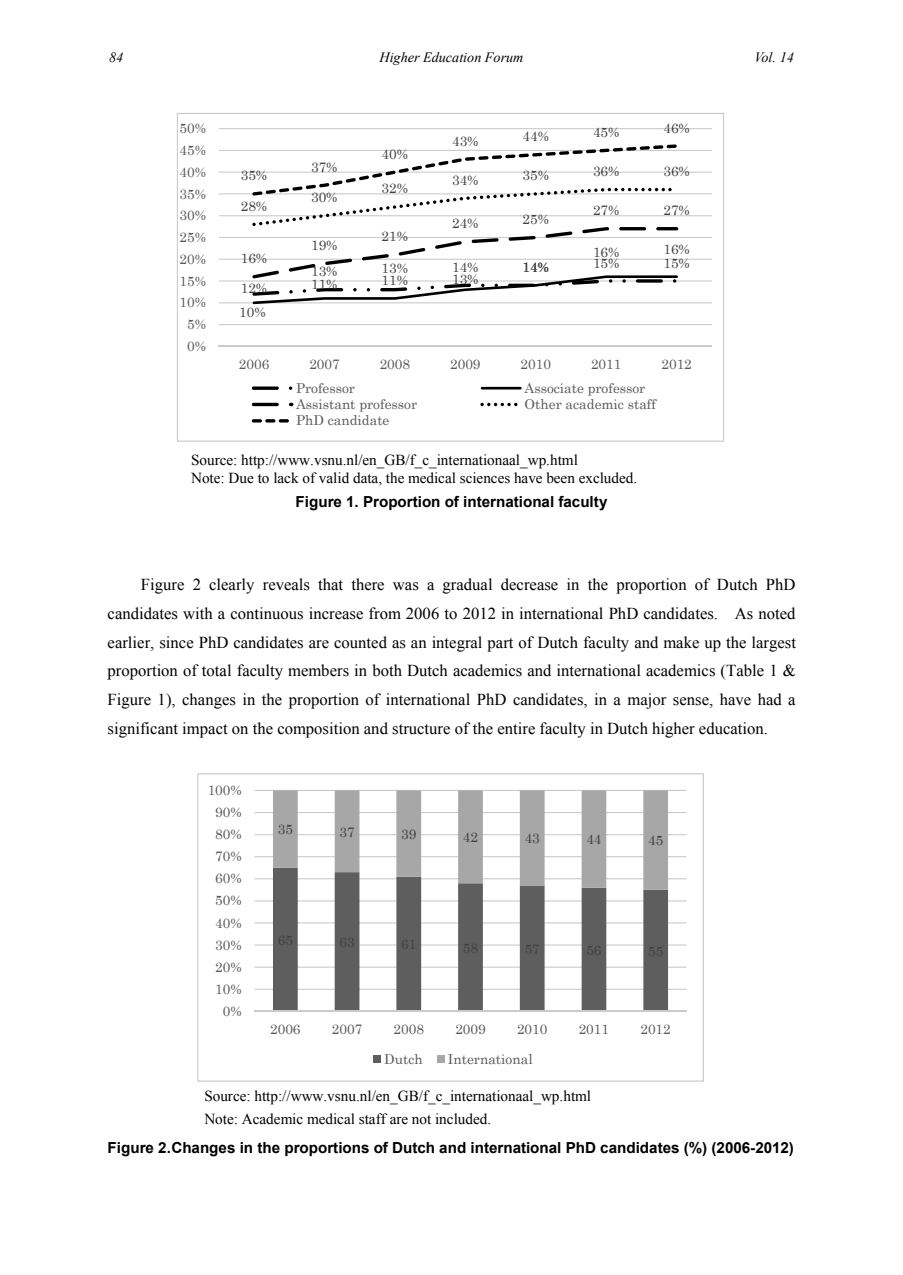
<style>
.page{position:relative;width:903px;height:1275px;background:#fff}
.page>*{position:absolute;margin:0;border:0;box-sizing:border-box;transform-origin:0 0}
.t1{font:16.62px/28.7px "Times New Roman";color:#000;text-align:justify}
.t2{font:15.22px/18.2px "Times New Roman";color:#000}
.t3{font:700 15.22px "Arial";color:#000}
.t4{font:italic 14.17px "Times New Roman";color:#000}
.t5{font:13.65px "Century";color:#595959}
.t6{font:13.65px "Century";letter-spacing:-.005em;color:#404040}
</style>
<div class="page">
<svg style="left:177px;top:113px;width:547px;height:329px"></svg>
<svg style="left:197px;top:773px;width:507px;height:309px"></svg>
<p class="t4" style="left:109px;top:48px;width:16px">84</p>
<p class="t4" style="left:379px;top:48px;width:146px">Higher Education Forum</p>
<p class="t4" style="left:754px;top:48px;width:41px">Vol. 14</p>
<p class="t5" style="left:180px;top:117px;width:28px">50%</p>
<p class="t5" style="left:180px;top:139px;width:28px">45%</p>
<p class="t6" style="left:382px;top:142px;width:28px">40%</p>
<p class="t6" style="left:452px;top:129px;width:28px">43%</p>
<p class="t6" style="left:522px;top:125px;width:28px">44%</p>
<p class="t6" style="left:593px;top:120px;width:28px">45%</p>
<p class="t6" style="left:663px;top:116px;width:28px">46%</p>
<p class="t5" style="left:180px;top:160px;width:28px">40%</p>
<p class="t5" style="left:180px;top:182px;width:28px">35%</p>
<p class="t5" style="left:180px;top:204px;width:28px">30%</p>
<p class="t6" style="left:311px;top:155px;width:28px">37%</p>
<p class="t6" style="left:452px;top:168px;width:28px">34%</p>
<p class="t6" style="left:522px;top:164px;width:28px">35%</p>
<p class="t6" style="left:593px;top:160px;width:28px">36%</p>
<p class="t6" style="left:663px;top:160px;width:28px">36%</p>
<p class="t6" style="left:241px;top:164px;width:28px">35%</p>
<p class="t6" style="left:382px;top:177px;width:28px">32%</p>
<p class="t6" style="left:311px;top:186px;width:28px">30%</p>
<p class="t6" style="left:241px;top:195px;width:28px">28%</p>
<p class="t6" style="left:593px;top:199px;width:28px">27%</p>
<p class="t6" style="left:663px;top:199px;width:28px">27%</p>
<p class="t6" style="left:452px;top:212px;width:28px">24%</p>
<p class="t6" style="left:522px;top:208px;width:28px">25%</p>
<p class="t5" style="left:180px;top:226px;width:28px">25%</p>
<p class="t5" style="left:180px;top:248px;width:28px">20%</p>
<p class="t5" style="left:180px;top:269px;width:28px">15%</p>
<p class="t6" style="left:241px;top:247px;width:28px">16%</p>
<p class="t6" style="left:241px;top:276px;width:28px">12%</p>
<p class="t6" style="left:382px;top:225px;width:28px">21%</p>
<p class="t6" style="left:311px;top:234px;width:28px">19%</p>
<p class="t6" style="left:593px;top:241px;width:28px">16%</p>
<p class="t6" style="left:663px;top:238px;width:28px">16%</p>
<p class="t6" style="left:311px;top:260px;width:28px">13%</p>
<p class="t6" style="left:382px;top:257px;width:28px">13%</p>
<p class="t6" style="left:452px;top:255px;width:28px">14%</p>
<p class="t6" style="left:593px;top:251px;width:28px">15%</p>
<p class="t6" style="left:663px;top:251px;width:28px">15%</p>
<p class="t6" style="left:522px;top:255px;width:28px">14%</p>
<p class="t6" style="left:311px;top:273px;width:28px">11%</p>
<p class="t6" style="left:382px;top:269px;width:28px">11%</p>
<p class="t6" style="left:452px;top:267px;width:28px">13%</p>
<p class="t5" style="left:180px;top:291px;width:28px">10%</p>
<p class="t6" style="left:239px;top:300px;width:28px">10%</p>
<p class="t5" style="left:187px;top:313px;width:20px">5%</p>
<p class="t5" style="left:187px;top:335px;width:20px">0%</p>
<p class="t5" style="left:239px;top:352px;width:32px">2006</p>
<p class="t5" style="left:309px;top:352px;width:32px">2007</p>
<p class="t5" style="left:380px;top:352px;width:32px">2008</p>
<p class="t5" style="left:450px;top:352px;width:32px">2009</p>
<p class="t5" style="left:521px;top:352px;width:32px">2010</p>
<p class="t5" style="left:591px;top:352px;width:32px">2011</p>
<p class="t5" style="left:661px;top:352px;width:32px">2012</p>
<p class="t5" style="left:296px;top:376px;width:60px">Professor</p>
<p class="t5" style="left:524px;top:376px;width:122px">Associate professor</p>
<p class="t5" style="left:296px;top:393px;width:123px">Assistant professor</p>
<p class="t5" style="left:524px;top:393px;width:133px">Other academic staff</p>
<p class="t5" style="left:296px;top:409px;width:95px">PhD candidate</p>
<p class="t2" style="left:191px;top:451px;width:448px">Source: http://www.vsnu.nl/en_GB/f_c_internationaal_wp.html<br>Note: Due to lack of valid data, the medical sciences have been excluded.</p>
<p class="t3" style="left:296px;top:491px;width:313px">Figure 1. Proportion of international faculty</p>
<p class="t1" style="left:108px;top:570px;width:690px;text-indent:33px">Figure 2 clearly reveals that there was a gradual decrease in the proportion of Dutch PhD candidates with a continuous increase from 2006 to 2012 in international PhD candidates. As noted earlier, since PhD candidates are counted as an integral part of Dutch faculty and make up the largest proportion of total faculty members in both Dutch academics and international academics (Table 1 &amp; Figure 1), changes in the proportion of international PhD candidates, in a major sense, have had a significant impact on the composition and structure of the entire faculty in Dutch higher education.</p>
<p class="t5" style="left:208px;top:779px;width:36px">100%</p>
<p class="t5" style="left:215px;top:801px;width:28px">90%</p>
<p class="t5" style="left:215px;top:823px;width:28px">80%</p>
<p class="t5" style="left:215px;top:845px;width:28px">70%</p>
<p class="t5" style="left:215px;top:867px;width:28px">60%</p>
<p class="t5" style="left:215px;top:889px;width:28px">50%</p>
<p class="t5" style="left:215px;top:911px;width:28px">40%</p>
<p class="t5" style="left:215px;top:933px;width:28px">30%</p>
<p class="t5" style="left:215px;top:955px;width:28px">20%</p>
<p class="t5" style="left:215px;top:977px;width:28px">10%</p>
<p class="t5" style="left:223px;top:999px;width:20px">0%</p>
<p class="t6" style="left:278px;top:818px;width:17px">35</p>
<p class="t6" style="left:339px;top:820px;width:17px">37</p>
<p class="t6" style="left:401px;top:822px;width:17px">39</p>
<p class="t6" style="left:463px;top:826px;width:17px">42</p>
<p class="t6" style="left:525px;top:827px;width:17px">43</p>
<p class="t6" style="left:586px;top:828px;width:17px">44</p>
<p class="t6" style="left:648px;top:829px;width:17px">45</p>
<p class="t6" style="left:278px;top:928px;width:17px">65</p>
<p class="t6" style="left:339px;top:931px;width:17px">63</p>
<p class="t6" style="left:401px;top:933px;width:17px">61</p>
<p class="t6" style="left:463px;top:936px;width:17px">58</p>
<p class="t6" style="left:525px;top:937px;width:17px">57</p>
<p class="t6" style="left:586px;top:938px;width:17px">56</p>
<p class="t6" style="left:648px;top:939px;width:17px">55</p>
<p class="t5" style="left:270px;top:1017px;width:32px">2006</p>
<p class="t5" style="left:332px;top:1017px;width:32px">2007</p>
<p class="t5" style="left:394px;top:1017px;width:32px">2008</p>
<p class="t5" style="left:455px;top:1017px;width:32px">2009</p>
<p class="t5" style="left:517px;top:1017px;width:32px">2010</p>
<p class="t5" style="left:579px;top:1017px;width:32px">2011</p>
<p class="t5" style="left:640px;top:1017px;width:32px">2012</p>
<p class="t5" style="left:384px;top:1047px;width:40px">Dutch</p>
<p class="t5" style="left:448px;top:1047px;width:86px">International</p>
<p class="t2" style="left:204px;top:1084px;width:388px;line-height:23.4px">Source: http://www.vsnu.nl/en_GB/f_c_internationaal_wp.html<br>Note: Academic medical staff are not included.</p>
<p class="t3" style="left:108px;top:1137px;width:688px">Figure 2. Changes in the proportions of Dutch and international PhD candidates (%) (2006-2012)</p>
</div>
